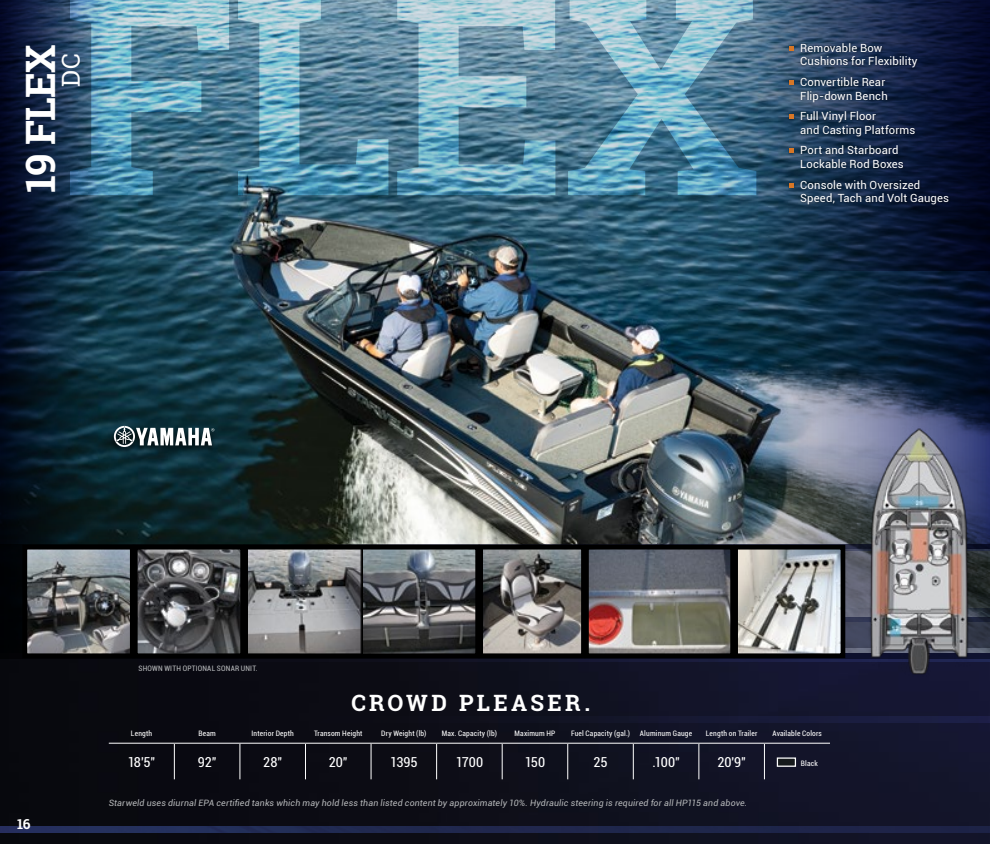
<style>
.page{position:relative;width:990px;height:844px;background:#fff}
.page>*{position:absolute;margin:0;border:0;box-sizing:border-box;transform-origin:0 0}
.t1{font:700 40.5px "Roboto Slab";letter-spacing:-.02em;color:#fff}
.t2{font:24.75px "Roboto Slab";color:#fff}
.t3{font:700 22.5px "Roboto Slab";letter-spacing:.145em;color:#fff}
.t4{font:condensed 13.75px "Roboto";letter-spacing:-.005em;color:#fff}
.t5{font:700 13.75px "Roboto Slab";color:#fff}
.t6{font:11.25px/13.8px "Roboto";letter-spacing:.01em;color:#fff}
.t7{font:italic 8.75px "Roboto";letter-spacing:.02em;color:#b6b8ba}
.t8{font:condensed 7.5px "Roboto";letter-spacing:.025em;color:#fff}
.t9{font:condensed 7.5px "Roboto";letter-spacing:.03em;color:#b6b8ba}
</style>
<div class="page">
<img style="left:111px;top:195px;width:538px;height:349px">
<img style="left:0;top:270px;width:111px;height:274px">
<img style="left:0;top:0;width:111px;height:270px">
<img style="left:0;top:661px;width:990px;height:183px">
<hr style="left:109px;top:742px;width:65px;height:1px;background:#fff">
<hr style="left:305px;top:743px;width:1px;height:36px;background:#fff">
<hr style="left:371px;top:743px;width:1px;height:36px;background:#fff">
<hr style="left:436px;top:743px;width:1px;height:36px;background:#fff">
<hr style="left:502px;top:743px;width:1px;height:36px;background:#fff">
<hr style="left:568px;top:743px;width:1px;height:36px;background:#fff">
<hr style="left:633px;top:743px;width:1px;height:36px;background:#fff">
<hr style="left:699px;top:743px;width:1px;height:36px;background:#fff">
<hr style="left:764px;top:743px;width:1px;height:36px;background:#fff">
<hr style="left:174px;top:742px;width:66px;height:1px;background:#fff">
<hr style="left:240px;top:742px;width:65px;height:1px;background:#fff">
<hr style="left:305px;top:742px;width:66px;height:1px;background:#fff">
<hr style="left:371px;top:742px;width:66px;height:1px;background:#fff">
<hr style="left:437px;top:742px;width:65px;height:1px;background:#fff">
<hr style="left:502px;top:742px;width:66px;height:1px;background:#fff">
<hr style="left:568px;top:742px;width:65px;height:1px;background:#fff">
<hr style="left:633px;top:742px;width:66px;height:1px;background:#fff">
<hr style="left:699px;top:742px;width:65px;height:1px;background:#fff">
<hr style="left:764px;top:742px;width:66px;height:1px;background:#fff">
<hr style="left:174px;top:743px;width:1px;height:36px;background:#fff">
<hr style="left:240px;top:743px;width:1px;height:36px;background:#fff">
<div style="left:777px;top:757px;width:19px;height:10px;background:#161a1c;border:1px solid #fff"></div>
<svg style="left:0;top:658px;width:990px;height:3px;background:#0e0f20"></svg>
<img style="left:0;top:544px;width:990px;height:114px">
<img style="left:0;top:826px;width:990px;height:6px">
<img style="left:217px;top:716px;width:773px;height:6px">
<img style="left:74px;top:544px;width:575px;height:1px">
<img style="left:649px;top:195px;width:341px;height:354px">
<img style="left:754px;top:0;width:236px;height:270px">
<div style="left:788px;top:43px;width:163px;height:163px;background:#000;opacity:.45"></div>
<svg style="left:789px;top:46px;width:4px;height:4px"></svg>
<svg style="left:789px;top:80px;width:4px;height:4px"></svg>
<svg style="left:789px;top:114px;width:4px;height:5px"></svg>
<svg style="left:789px;top:149px;width:4px;height:4px"></svg>
<svg style="left:789px;top:183px;width:4px;height:4px"></svg>
<img style="left:484px;top:551px;width:96px;height:101px">
<div style="left:478px;top:545px;width:108px;height:113px;border:5px solid #000"></div>
<img style="left:29px;top:551px;width:100px;height:101px">
<div style="left:23px;top:545px;width:112px;height:113px;border:5px solid #000"></div>
<img style="left:139px;top:551px;width:100px;height:101px">
<div style="left:133px;top:545px;width:112px;height:113px;border:5px solid #000"></div>
<img style="left:590px;top:551px;width:139px;height:101px">
<div style="left:584px;top:545px;width:151px;height:113px;border:5px solid #000"></div>
<img style="left:739px;top:551px;width:100px;height:101px">
<div style="left:733px;top:545px;width:112px;height:113px;border:5px solid #000"></div>
<img style="left:249px;top:551px;width:111px;height:101px">
<svg style="left:364px;top:551px;width:110px;height:101px;background:#606266"></svg>
<div style="left:243px;top:545px;width:237px;height:113px;border:5px solid #000"></div>
<div style="left:109px;top:425px;width:110px;height:30px;background:#000;opacity:.75"></div>
<svg style="left:114px;top:426px;width:100px;height:21px"></svg>
<img style="left:863px;top:417px;width:112px;height:278px">
<svg style="left:70px;top:0;width:686px;height:195px;background:#6495ab"></svg>
<h1 class="t1" style="left:13px;top:193px;width:150px;rotate:-90deg">19 FLEX</h1>
<h2 class="t2" style="left:54px;top:87px;width:35px;rotate:-90deg">DC</h2>
<p class="t6" style="left:800px;top:40px;width:119px">Removable Bow<br>Cushions for Flexibility</p>
<p class="t6" style="left:800px;top:74px;width:89px">Convertible Rear<br>Flip-down Bench</p>
<p class="t6" style="left:800px;top:109px;width:116px">Full Vinyl Floor<br>and Casting Platforms</p>
<p class="t6" style="left:800px;top:143px;width:105px">Port and Starboard<br>Lockable Rod Boxes</p>
<p class="t6" style="left:800px;top:177px;width:150px">Console with Oversized<br>Speed, Tach and Volt Gauges</p>
<p class="t5" style="left:17px;top:814px;width:15px">16</p>
<p class="t9" style="left:139px;top:663px;width:121px">SHOWN WITH OPTIONAL SONAR UNIT.</p>
<h3 class="t3" style="left:351px;top:688px;width:240px">CROWD PLEASER.</h3>
<p class="t8" style="left:131px;top:728px;width:23px">Length</p>
<p class="t8" style="left:198px;top:728px;width:19px">Beam</p>
<p class="t8" style="left:252px;top:728px;width:44px">Interior Depth</p>
<p class="t8" style="left:314px;top:728px;width:50px">Transom Height</p>
<p class="t8" style="left:381px;top:728px;width:47px">Dry Weight (lb)</p>
<p class="t8" style="left:442px;top:728px;width:57px">Max. Capacity (lb)</p>
<p class="t8" style="left:515px;top:728px;width:42px">Maximum HP</p>
<p class="t8" style="left:571px;top:728px;width:61px">Fuel Capacity (gal.)</p>
<p class="t8" style="left:640px;top:728px;width:54px">Aluminum Gauge</p>
<p class="t8" style="left:706px;top:728px;width:53px">Length on Trailer</p>
<p class="t8" style="left:773px;top:728px;width:51px">Available Colors</p>
<p class="t4" style="left:128px;top:752px;width:29px">18'5"</p>
<p class="t4" style="left:198px;top:752px;width:20px">92"</p>
<p class="t4" style="left:263px;top:752px;width:20px">28"</p>
<p class="t4" style="left:329px;top:752px;width:20px">20"</p>
<p class="t4" style="left:390px;top:752px;width:29px">1395</p>
<p class="t4" style="left:456px;top:752px;width:29px">1700</p>
<p class="t4" style="left:525px;top:752px;width:22px">150</p>
<p class="t4" style="left:594px;top:752px;width:16px">25</p>
<p class="t4" style="left:652px;top:752px;width:29px">.100"</p>
<p class="t4" style="left:717px;top:752px;width:30px">20'9"</p>
<p class="t8" style="left:801px;top:757px;width:18px">Black</p>
<p class="t7" style="left:109px;top:797px;width:640px">Starweld uses diurnal EPA certified tanks which may hold less than listed content by approximately 10%. Hydraulic steering is required for all HP115 and above.</p>
</div>
